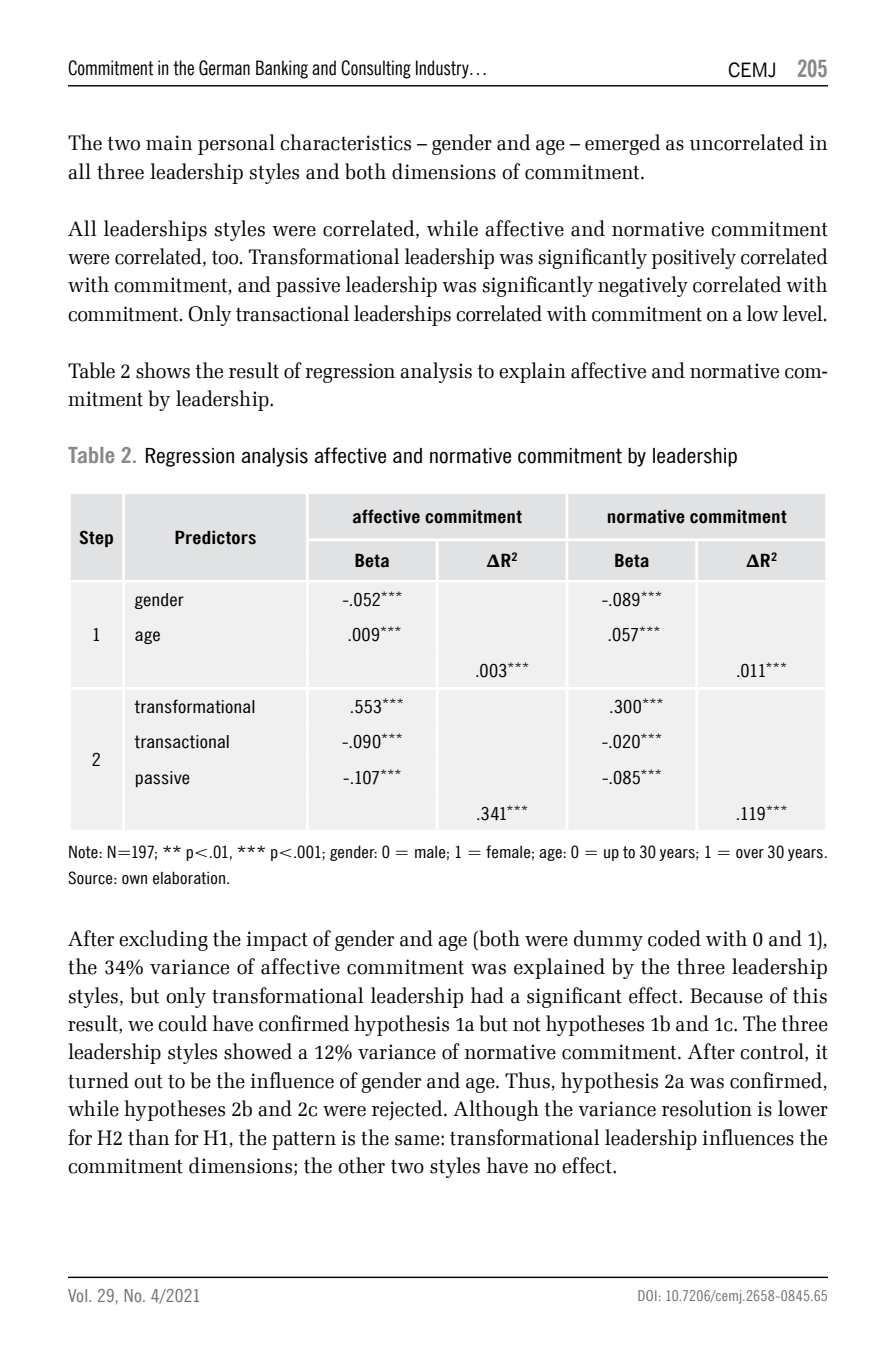
<style>
.page{position:relative;width:896px;height:1361px;background:#fff}
.page>*{position:absolute;margin:0;border:0;box-sizing:border-box;transform-origin:0 0}
.t1{font:21px/28.4px "Zapf Ellipt EU";letter-spacing:-.005em;color:#000;scale:.95 1}
.t2{font:21px/28.4px "Zapf Ellipt EU";letter-spacing:-.005em;color:#000;text-align:justify;scale:.96 1}
.t3{font:21px "News Goth Cn EU";color:#000;scale:1.2 1}
.t4{font:20px "News Goth Cn EU";color:#000}
.t5{font:20px "News Goth EU";color:#000}
.t6{font:18px "News Goth Cn EU";letter-spacing:.005em;color:#000;scale:1.2 1}
.t7{font:700 18px "News Goth Cn EU";letter-spacing:.01em;color:#000;scale:1.2 1}
.t8{font:18px "News Goth Cn EU";letter-spacing:.005em;color:#707172;scale:1.15 1}
.t9{font:700 18px "Cambria";color:#000;scale:1.2 1}
.t10{font:17px/25.6px "News Goth Cn EU";letter-spacing:.01em;color:#000;scale:1.15 1}
.t11{font:15px "News Goth Cn EU";letter-spacing:.015em;color:#707172;scale:1.1 1}
.s1{font-family:"News Goth Cn EU";font-weight:700;font-size:24px;color:#87888a}
.s2{font-weight:700;font-size:22px;color:#87888a}
.s3{font-family:"News Goth Cn EU"}
</style>
<div class="page">
<hr style="left:68px;top:1276px;width:760px;height:2px;background:#000">
<hr style="left:68px;top:85px;width:760px;height:1px;background:#000">
<div style="left:71px;top:494px;width:754px;height:86px;background:#e1e2e3"></div>
<div style="left:71px;top:583px;width:754px;height:247px;background:#f0f0f1"></div>
<hr style="left:565px;top:494px;width:3px;height:44px;background:#fff">
<hr style="left:306px;top:538px;width:131px;height:3px;background:#fff">
<hr style="left:437px;top:538px;width:130px;height:3px;background:#fff">
<hr style="left:436px;top:541px;width:2px;height:39px;background:#fff">
<hr style="left:567px;top:538px;width:130px;height:3px;background:#fff">
<hr style="left:565px;top:541px;width:3px;height:39px;background:#fff">
<hr style="left:697px;top:538px;width:131px;height:3px;background:#fff">
<hr style="left:695px;top:541px;width:3px;height:39px;background:#fff">
<hr style="left:306px;top:583px;width:3px;height:34px;background:#fff">
<hr style="left:436px;top:583px;width:2px;height:34px;background:#fff">
<hr style="left:565px;top:583px;width:3px;height:34px;background:#fff">
<hr style="left:695px;top:583px;width:3px;height:34px;background:#fff">
<hr style="left:306px;top:617px;width:3px;height:36px;background:#fff">
<hr style="left:436px;top:617px;width:2px;height:36px;background:#fff">
<hr style="left:565px;top:617px;width:3px;height:36px;background:#fff">
<hr style="left:695px;top:617px;width:3px;height:36px;background:#fff">
<hr style="left:306px;top:653px;width:3px;height:34px;background:#fff">
<hr style="left:436px;top:653px;width:2px;height:34px;background:#fff">
<hr style="left:565px;top:653px;width:3px;height:34px;background:#fff">
<hr style="left:695px;top:653px;width:3px;height:34px;background:#fff">
<hr style="left:124px;top:687px;width:183px;height:3px;background:#fff">
<hr style="left:307px;top:687px;width:130px;height:3px;background:#fff">
<hr style="left:306px;top:690px;width:3px;height:34px;background:#fff">
<hr style="left:437px;top:687px;width:130px;height:3px;background:#fff">
<hr style="left:436px;top:690px;width:2px;height:34px;background:#fff">
<hr style="left:567px;top:687px;width:130px;height:3px;background:#fff">
<hr style="left:565px;top:690px;width:3px;height:34px;background:#fff">
<hr style="left:697px;top:687px;width:131px;height:3px;background:#fff">
<hr style="left:695px;top:690px;width:3px;height:34px;background:#fff">
<hr style="left:306px;top:724px;width:3px;height:36px;background:#fff">
<hr style="left:436px;top:724px;width:2px;height:36px;background:#fff">
<hr style="left:565px;top:724px;width:3px;height:36px;background:#fff">
<hr style="left:695px;top:724px;width:3px;height:36px;background:#fff">
<hr style="left:306px;top:760px;width:3px;height:35px;background:#fff">
<hr style="left:436px;top:760px;width:2px;height:35px;background:#fff">
<hr style="left:565px;top:760px;width:3px;height:35px;background:#fff">
<hr style="left:695px;top:760px;width:3px;height:35px;background:#fff">
<hr style="left:306px;top:795px;width:3px;height:35px;background:#fff">
<hr style="left:436px;top:795px;width:2px;height:35px;background:#fff">
<hr style="left:565px;top:795px;width:3px;height:35px;background:#fff">
<hr style="left:695px;top:795px;width:3px;height:35px;background:#fff">
<hr style="left:122px;top:494px;width:3px;height:46px;background:#fff">
<hr style="left:306px;top:494px;width:3px;height:44px;background:#fff">
<hr style="left:122px;top:540px;width:3px;height:40px;background:#fff">
<hr style="left:306px;top:541px;width:3px;height:39px;background:#fff">
<hr style="left:122px;top:583px;width:3px;height:34px;background:#fff">
<hr style="left:122px;top:617px;width:3px;height:36px;background:#fff">
<hr style="left:122px;top:653px;width:3px;height:34px;background:#fff">
<hr style="left:68px;top:687px;width:56px;height:3px;background:#fff">
<hr style="left:122px;top:690px;width:3px;height:34px;background:#fff">
<hr style="left:122px;top:724px;width:3px;height:36px;background:#fff">
<hr style="left:122px;top:760px;width:3px;height:35px;background:#fff">
<hr style="left:122px;top:795px;width:3px;height:35px;background:#fff">
<p class="t4" style="left:68px;top:56px;width:421px">Commitment in the German Banking and Consulting Industry…</p>
<p class="t5" style="left:728px;top:58px;width:101px">CEMJ <span class="s1">205</span></p>
<p class="t1" style="left:68px;top:129px;width:801px">The two main personal characteristics – gender and age – emerged as uncorrelated in all three leadership styles and both dimensions of commitment.</p>
<p class="t2" style="left:68px;top:215px;width:793px">All leaderships styles were correlated, while affective and normative commitment were correlated, too. Transformational leadership was significantly positively correlated with commitment, and passive leadership was significantly negatively correlated with commitment. Only transactional leaderships correlated with commitment on a low level.</p>
<p class="t1" style="left:68px;top:357px;width:801px">Table 2 shows the result of regression analysis to explain affective and normative com&shy;mitment by leadership.</p>
<p class="t3" style="left:68px;top:442px;width:559px"><span class="s2">Table 2.</span> Regression analysis affective and normative commitment by leadership</p>
<p class="t7" style="left:79px;top:526px;width:30px">Step</p>
<p class="t7" style="left:174px;top:526px;width:70px">Predictors</p>
<p class="t7" style="left:352px;top:505px;width:143px">affective commitment</p>
<p class="t7" style="left:607px;top:505px;width:151px">normative commitment</p>
<p class="t7" style="left:355px;top:549px;width:31px">Beta</p>
<p class="t9" style="left:486px;top:548px;width:27px">Δ<span class="s3">R</span><sup>2</sup></p>
<p class="t7" style="left:614px;top:549px;width:31px">Beta</p>
<p class="t9" style="left:746px;top:548px;width:27px">Δ<span class="s3">R</span><sup>2</sup></p>
<p class="t6" style="left:92px;top:624px;width:9px">1</p>
<p class="t6" style="left:135px;top:588px;width:42px">gender</p>
<p class="t6" style="left:342px;top:588px;width:52px">-.052<sup>***</sup></p>
<p class="t6" style="left:601px;top:588px;width:52px">-.089<sup>***</sup></p>
<p class="t6" style="left:135px;top:624px;width:23px">age</p>
<p class="t6" style="left:347px;top:624px;width:47px">.009<sup>***</sup></p>
<p class="t6" style="left:607px;top:624px;width:46px">.057<sup>***</sup></p>
<p class="t6" style="left:475px;top:660px;width:47px">.003<sup>***</sup></p>
<p class="t6" style="left:736px;top:660px;width:44px">.011<sup>***</sup></p>
<p class="t6" style="left:135px;top:695px;width:102px">transformational</p>
<p class="t6" style="left:350px;top:695px;width:46px">.553<sup>***</sup></p>
<p class="t6" style="left:609px;top:695px;width:47px">.300<sup>***</sup></p>
<p class="t6" style="left:135px;top:731px;width:81px">transactional</p>
<p class="t6" style="left:342px;top:731px;width:52px">-.090<sup>***</sup></p>
<p class="t6" style="left:601px;top:731px;width:52px">-.020<sup>***</sup></p>
<p class="t6" style="left:135px;top:767px;width:47px">passive</p>
<p class="t6" style="left:343px;top:767px;width:50px">-.107<sup>***</sup></p>
<p class="t6" style="left:602px;top:767px;width:52px">-.085<sup>***</sup></p>
<p class="t6" style="left:476px;top:802px;width:45px">.341<sup>***</sup></p>
<p class="t6" style="left:736px;top:802px;width:45px">.119<sup>***</sup></p>
<p class="t10" style="left:68px;top:840px;width:662px">Note: N=197; ** p&lt;.01, *** p&lt;.001; gender: 0 = male; 1 = female; age: 0 = up to 30 years; 1 = over 30 years.<br>Source: own elaboration.</p>
<p class="t6" style="left:92px;top:749px;width:9px">2</p>
<p class="t1" style="left:68px;top:925px;width:801px;text-align:justify">After excluding the impact of gender and age (both were dummy coded with 0 and 1), the 34% variance of affective commitment was explained by the three leadership styles, but only transformational leadership had a significant effect. Because of this result, we could have confirmed hypothesis 1a but not hypotheses 1b and 1c. The three leadership styles showed a 12% variance of normative commitment. After control, it turned out to be the influence of gender and age. Thus, hypothesis 2a was confirmed, while hypotheses 2b and 2c were rejected. Although the variance resolution is lower for H2 than for H1, the pattern is the same: transformational leadership influences the commitment dimensions; the other two styles have no effect.</p>
<p class="t8" style="left:68px;top:1285px;width:117px">Vol. 29, No. 4/2021</p>
<p class="t11" style="left:637px;top:1286px;width:174px">DOI: 10.7206/cemj.2658-0845.65</p>
</div>
